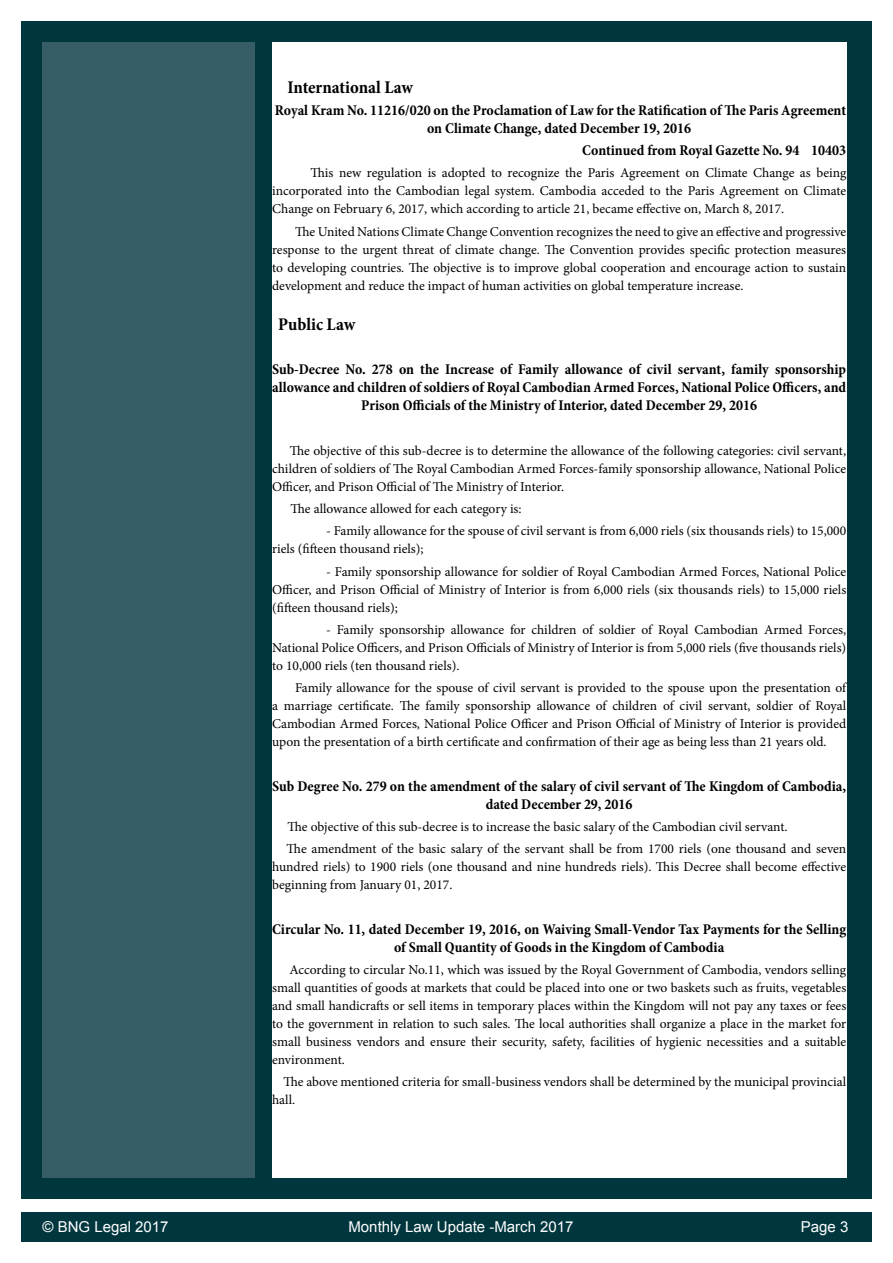
<style>
.page{position:relative;width:893px;height:1263px;background:#fff}
.page>*{position:absolute;margin:0;border:0;box-sizing:border-box;transform-origin:0 0}
.t1{font:700 condensed 18px "Minion Pro";letter-spacing:-.005em;color:#000}
.t2{font:700 condensed 15px/18px "Minion Pro";color:#000;text-align:center}
.t3{font:15px "Arial";color:#fff}
.t4{font:13.5px/18px "Minion Pro";color:#000;text-align:justify}
</style>
<div class="page">
<div style="left:21px;top:21px;width:851px;height:1178px;background:#00373f"></div>
<div style="left:43px;top:43px;width:212px;height:1135px;background:#365d66"></div>
<div style="left:21px;top:1212px;width:851px;height:30px;background:#00373f"></div>
<div style="left:272px;top:43px;width:574px;height:1135px;background:#fff"></div>
<h1 class="t1" style="left:287px;top:74px;width:127px">International Law</h1>
<p class="t2" style="left:275px;top:101px;width:573px">Royal Kram No. 11216/020 on the Proclamation of Law for the Ratification of The Paris Agreement on Climate Change, dated December 19, 2016</p>
<p class="t2" style="left:582px;top:141px;width:265px">Continued from Royal Gazette No. 94 10403</p>
<p class="t4" style="left:272px;top:164px;width:576px;text-indent:38px">This new regulation is adopted to recognize the Paris Agreement on Climate Change as being incorporated into the Cambodian legal system. Cambodia acceded to the Paris Agreement on Climate Change on February 6, 2017, which according to article 21, became effective on, March 8, 2017.</p>
<p class="t4" style="left:272px;top:222px;width:576px;text-indent:23px">The United Nations Climate Change Convention recognizes the need to give an effective and progressive response to the urgent threat of climate change. The Convention provides specific protection measures to developing countries. The objective is to improve global cooperation and encourage action to sustain development and reduce the impact of human activities on global temperature increase.</p>
<h1 class="t1" style="left:278px;top:312px;width:79px">Public Law</h1>
<p class="t2" style="left:272px;top:360px;width:576px">Sub-Decree No. 278 on the Increase of Family allowance of civil servant, family sponsorship allowance and children of soldiers of Royal Cambodian Armed Forces, National Police Officers, and<br>Prison Officials of the Ministry of Interior, dated December 29, 2016</p>
<p class="t4" style="left:272px;top:442px;width:576px;text-indent:18px">The objective of this sub-decree is to determine the allowance of the following categories: civil servant, children of soldiers of The Royal Cambodian Armed Forces-family sponsorship allowance, National Police Officer, and Prison Official of The Ministry of Interior.</p>
<p class="t4" style="left:291px;top:500px;width:233px">The allowance allowed for each category is:</p>
<p class="t4" style="left:272px;top:522px;width:576px;text-indent:54px">- Family allowance for the spouse of civil servant is from 6,000 riels (six thousands riels) to 15,000 riels (fifteen thousand riels);</p>
<p class="t4" style="left:272px;top:562px;width:576px;text-indent:54px">- Family sponsorship allowance for soldier of Royal Cambodian Armed Forces, National Police Officer, and Prison Official of Ministry of Interior is from 6,000 riels (six thousands riels) to 15,000 riels (fifteen thousand riels);</p>
<p class="t4" style="left:272px;top:621px;width:576px;text-indent:54px">- Family sponsorship allowance for children of soldier of Royal Cambodian Armed Forces, National Police Officers, and Prison Officials of Ministry of Interior is from 5,000 riels (five thousands riels) to 10,000 riels (ten thousand riels).</p>
<p class="t4" style="left:272px;top:679px;width:576px;text-indent:23px">Family allowance for the spouse of civil servant is provided to the spouse upon the presentation of a marriage certificate. The family sponsorship allowance of children of civil servant, soldier of Royal Cambodian Armed Forces, National Police Officer and Prison Official of Ministry of Interior is provided upon the presentation of a birth certificate and confirmation of their age as being less than 21 years old.</p>
<p class="t2" style="left:272px;top:777px;width:576px">Sub Degree No. 279 on the amendment of the salary of civil servant of The Kingdom of Cambodia, dated December 29, 2016</p>
<p class="t4" style="left:287px;top:816px;width:561px;line-height:22.2px">The objective of this sub-decree is to increase the basic salary of the Cambodian civil servant.<br>The amendment of the basic salary of the servant shall be from 1700 riels (one thousand and seven</p>
<p class="t4" style="left:272px;top:858px;width:575px">hundred riels) to 1900 riels (one thousand and nine hundreds riels). This Decree shall become effective beginning from January 01, 2017.</p>
<p class="t2" style="left:272px;top:920px;width:576px">Circular No. 11, dated December 19, 2016, on Waiving Small-Vendor Tax Payments for the Selling of Small Quantity of Goods in the Kingdom of Cambodia</p>
<p class="t4" style="left:272px;top:961px;width:576px;text-indent:17px">According to circular No.11, which was issued by the Royal Government of Cambodia, vendors selling small quantities of goods at markets that could be placed into one or two baskets such as fruits, vegetables and small handicrafts or sell items in temporary places within the Kingdom will not pay any taxes or fees to the government in relation to such sales. The local authorities shall organize a place in the market for small business vendors and ensure their security, safety, facilities of hygienic necessities and a suitable environment.</p>
<p class="t4" style="left:272px;top:1073px;width:575px;text-indent:11px">The above mentioned criteria for small-business vendors shall be determined by the municipal provincial hall.</p>
<p class="t3" style="left:43px;top:1217px;width:128px">© BNG Legal 2017</p>
<p class="t3" style="left:348px;top:1217px;width:227px">Monthly Law Update -March 2017</p>
<p class="t3" style="left:801px;top:1217px;width:49px">Page 3</p>
</div>
